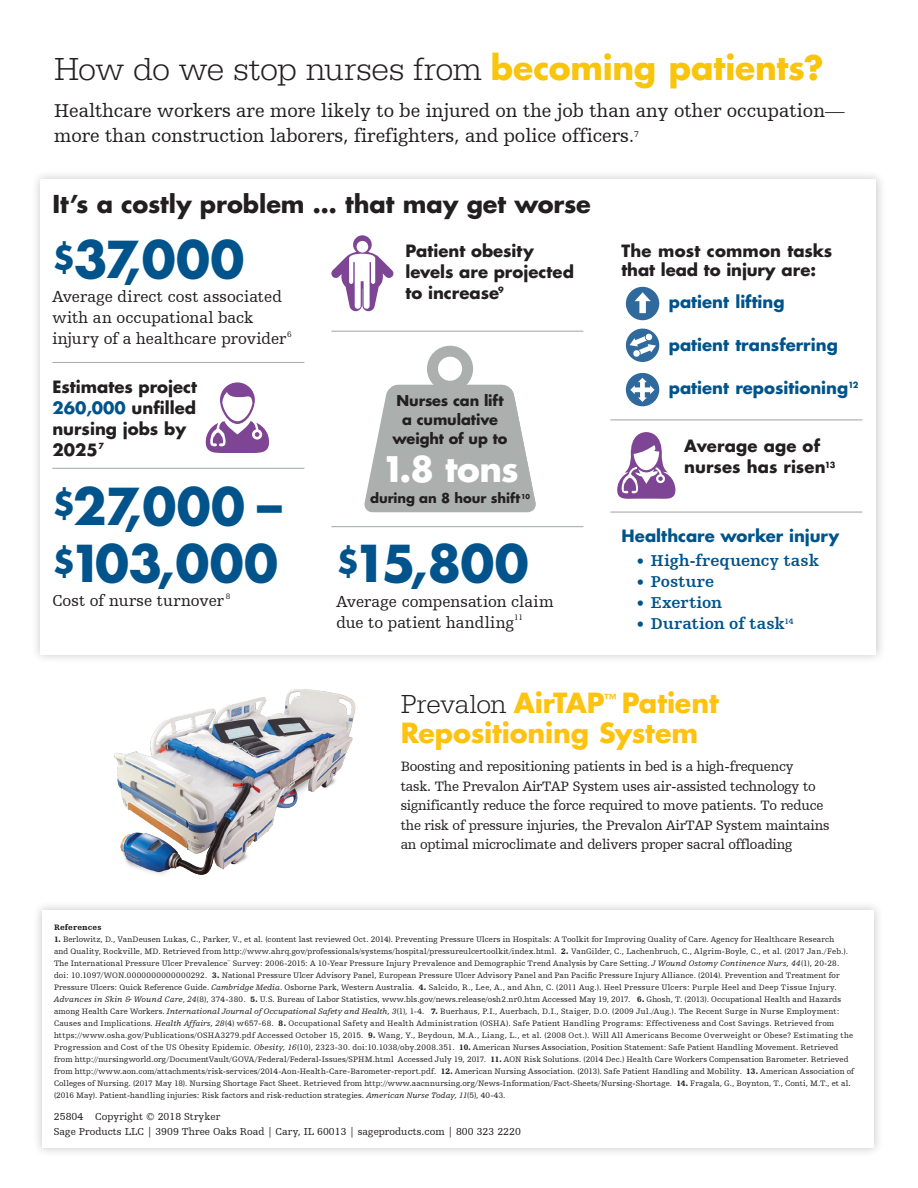
<style>
.page{position:relative;width:918px;height:1188px;background:#fff}
.page>*{position:absolute;margin:0;border:0;box-sizing:border-box;transform-origin:0 0}
.Stat_Callout{font:700 49.5px "Futura Std";letter-spacing:.01em;color:#00548b}
.Stat_Callout-2{font:700 34.35px "Futura Std";color:#fff}
.Back_Headline{font:300 33px "URW Egyptienne TOT";letter-spacing:-.01em;color:#231f20}
.Back_Headline-2{font:700 27px/30px "Futura For Stryker";letter-spacing:-.005em;color:#fec210}
.subhead{font:700 24px "Futura Std";letter-spacing:-.005em;color:#231f20}
.subhead-2{font:19.5px/25.5px "Humanist Slabserif 712 BT";color:#231f20}
.Body_Copy_Bullets{font:700 16.5px/21px "Futura Std";color:#231f20}
.Stat_body_copy{font:16.5px/21px "Humanist Slabserif 712 BT";letter-spacing:.005em;color:#231f20}
.subhead-3{font:700 16.5px "Futura Std";color:#00548b}
.subhead-4{font:700 16.5px "Humanist Slabserif 712 BT";letter-spacing:.005em;color:#00548b}
.Stat_Callout-3{font:700 14.55px "Futura Std";letter-spacing:-.01em;color:#231f20}
.product_header{font:14.25px/19.5px "Humanist Slabserif 712 BT";letter-spacing:-.015em;color:#231f20}
.Stat_Callout-4{font:700 13.2px "Futura Std";letter-spacing:-.005em;color:#231f20}
.t1{font:10.5px "Humanist Slabserif 712 BT";letter-spacing:.005em;color:#231f20}
.Stat_body_copy-2{font:8.25px/12px "Humanist Slabserif 712 BT";letter-spacing:.02em;color:#231f20}
.t2{font:900 8.25px "Humanist Slabserif 712 BT";letter-spacing:.015em;color:#231f20}
.s1{font-family:"Futura For Stryker";font-weight:700;color:#f9c40c}
.s2{font-size:18px}
.s3{color:#00548b}
.s4{font-weight:400;font-size:18px}
.s5{font-family:"Egyptienne URW";font-weight:300;color:#231f20}
.s6{font-weight:900}
.s7{font-style:italic}
</style>
<div class="page">
<div style="left:32px;top:900px;width:851px;height:257px;background:#231f20;opacity:.25"></div>
<div style="left:42px;top:910px;width:832px;height:238px;background:#fff"></div>
<div style="left:31px;top:170px;width:855px;height:494px;background:#231f20;opacity:.25"></div>
<div style="left:40px;top:179px;width:836px;height:475px;background:#fff"></div>
<hr style="left:52px;top:362px;width:252px;height:1px;background:#abafae">
<hr style="left:331px;top:331px;width:252px;height:1px;background:#abafae">
<hr style="left:331px;top:526px;width:252px;height:1px;background:#abafae">
<hr style="left:610px;top:512px;width:252px;height:1px;background:#abafae">
<hr style="left:610px;top:419px;width:252px;height:1px;background:#abafae">
<hr style="left:52px;top:468px;width:252px;height:1px;background:#abafae">
<svg style="left:364px;top:346px;width:172px;height:166px"></svg>
<div style="left:626px;top:373px;width:33px;height:33px;background:#306a9d;border-radius:50%"></div>
<svg style="left:630px;top:378px;width:25px;height:24px"></svg>
<div style="left:626px;top:329px;width:33px;height:33px;background:#306a9d;border-radius:50%"></div>
<svg style="left:630px;top:333px;width:26px;height:24px"></svg>
<div style="left:626px;top:287px;width:33px;height:33px;background:#306a9d;border-radius:50%"></div>
<svg style="left:635px;top:292px;width:16px;height:21px"></svg>
<svg style="left:206px;top:382px;width:63px;height:71px"></svg>
<svg style="left:617px;top:432px;width:58px;height:67px"></svg>
<svg style="left:331px;top:235px;width:63px;height:76px"></svg>
<img style="left:114px;top:689px;width:242px;height:186px">
<p class="Back_Headline" style="left:54px;top:50px;width:771px">How do we stop nurses from <span class="s1">becoming patients?</span></p>
<p class="subhead-2" style="left:54px;top:97px;width:792px">Healthcare workers are more likely to be injured on the job than any other occupation— more than construction laborers, firefighters, and police officers<span class="s2">.</span><sup>7</sup></p>
<p class="subhead" style="left:52px;top:188px;width:540px">It’s a costly problem … that may get worse</p>
<p class="Stat_Callout" style="left:52px;top:227px;width:194px"><sup>$</sup>37,000</p>
<p class="Stat_body_copy" style="left:52px;top:286px;width:235px">Average direct cost associated with an occupational back injury of a healthcare provider</p>
<p class="Stat_body_copy-2" style="left:287px;top:328px;width:6px">6</p>
<p class="Body_Copy_Bullets" style="left:52px;top:376px;width:146px">Estimates project<br><span class="s3">260,000</span> unfilled nursing jobs by<br>2025<sup>7</sup></p>
<p class="Stat_Callout" style="left:52px;top:473px;width:231px"><sup>$</sup>27,000 –</p>
<p class="Stat_Callout" style="left:52px;top:531px;width:227px"><sup>$</sup>103,000</p>
<p class="Stat_body_copy" style="left:52px;top:590px;width:173px">Cost of nurse turnover</p>
<p class="Stat_body_copy-2" style="left:226px;top:590px;width:6px">8</p>
<p class="Body_Copy_Bullets" style="left:406px;top:240px;width:170px">Patient obesity levels are projected to increase<sup>9</sup></p>
<p class="Stat_Callout-3" style="left:396px;top:391px;width:109px">Nurses can lift</p>
<p class="Stat_Callout-3" style="left:402px;top:410px;width:97px">a cumulative</p>
<p class="Stat_Callout-3" style="left:392px;top:429px;width:117px">weight of up to</p>
<p class="Stat_Callout-2" style="left:381px;top:446px;width:139px">1.8 tons</p>
<p class="Stat_Callout-4" style="left:370px;top:489px;width:161px">during an 8 hour shift <sup>10</sup></p>
<p class="Stat_Callout" style="left:336px;top:531px;width:194px"><sup>$</sup>15,800</p>
<p class="Stat_body_copy" style="left:336px;top:590px;width:219px">Average compensation claim due to patient handling</p>
<p class="Stat_body_copy-2" style="left:514px;top:611px;width:10px">11</p>
<p class="Body_Copy_Bullets" style="left:622px;top:241px;width:212px;line-height:19.5px">The most common tasks that lead to injury are:</p>
<p class="subhead-3" style="left:669px;top:291px;width:117px">patient lifting</p>
<p class="subhead-3" style="left:669px;top:334px;width:171px">patient transferring</p>
<p class="subhead-3" style="left:669px;top:377px;width:191px">patient repositioning<sup>12</sup></p>
<p class="Body_Copy_Bullets" style="left:684px;top:435px;width:153px">Average age of nurses has risen<sup>13</sup></p>
<p class="subhead-3" style="left:622px;top:525px;width:219px">Healthcare worker injury</p>
<p class="subhead-4" style="left:635px;top:551px;width:185px"><span class="s4">•</span> High-frequency task</p>
<p class="subhead-4" style="left:635px;top:572px;width:81px"><span class="s4">•</span> Posture</p>
<p class="subhead-4" style="left:635px;top:593px;width:89px"><span class="s4">•</span> Exertion</p>
<p class="subhead-4" style="left:635px;top:614px;width:160px"><span class="s4">•</span> Duration of task<sup>14</sup></p>
<p class="Back_Headline-2" style="left:401px;top:687px;width:320px"><span class="s5">Prevalon</span> AirTAP<sup>™</sup> Patient<br>Repositioning System</p>
<p class="product_header" style="left:401px;top:756px;width:395px">Boosting and repositioning patients in bed is a high-frequency</p>
<p class="product_header" style="left:401px;top:776px;width:417px">task. The Prevalon AirTAP System uses air-assisted technology to</p>
<p class="product_header" style="left:401px;top:795px;width:424px">significantly reduce the force required to move patients. To reduce</p>
<p class="product_header" style="left:401px;top:815px;width:430px">the risk of pressure injuries, the Prevalon AirTAP System maintains an optimal microclimate and delivers proper sacral offloading</p>
<p class="t2" style="left:54px;top:922px;width:49px">References</p>
<p class="Stat_body_copy-2" style="left:54px;top:933px;width:802px"><span class="s6">1.</span> Berlowitz, D., VanDeusen Lukas, C., Parker, V., et al. (content last reviewed Oct. 2014). Preventing Pressure Ulcers in Hospitals: A Toolkit for Improving Quality of Care. Agency for Healthcare Research<br>and Quality, Rockville, MD. Retrieved from http://www.ahrq.gov/professionals/systems/hospital/pressureulcertoolkit/index.html. <span class="s6">2.</span> VanGilder, C., Lachenbruch, C., Algrim-Boyle, C., et al. (2017 Jan./Feb.).<br>The International Pressure Ulcer Prevalence<sup>™</sup> Survey: 2006-2015: A 10-Year Pressure Injury Prevalence and Demographic Trend Analysis by Care Setting. <span class="s7">J Wound Ostomy Continence Nurs, 44</span>(1), 20-28. doi: 10.1097/WON.0000000000000292. <span class="s6">3.</span> National Pressure Ulcer Advisory Panel, European Pressure Ulcer Advisory Panel and Pan Pacific Pressure Injury Alliance. (2014). Prevention and Treatment for Pressure Ulcers: Quick Reference Guide. <span class="s7">Cambridge Media</span>. Osborne Park, Western Australia. <span class="s6">4.</span> Salcido, R., Lee, A., and Ahn, C. (2011 Aug.). Heel Pressure Ulcers: Purple Heel and Deep Tissue Injury.<br><span class="s7">Advances in Skin &amp; Wound Care</span>, <span class="s7">24</span>(8), 374-380. <span class="s6">5.</span> U.S. Bureau of Labor Statistics, www.bls.gov/news.release/osh2.nr0.htm Accessed May 19, 2017. <span class="s6">6.</span> Ghosh, T. (2013). Occupational Health and Hazards among Health Care Workers. <span class="s7">International Journal of Occupational Safety and Health, 3</span>(1), 1-4. <span class="s6">7.</span> Buerhaus, P.I., Auerbach, D.I., Staiger, D.O. (2009 Jul./Aug.). The Recent Surge in Nurse Employment:<br>Causes and Implications. <span class="s7">Health Affairs, 28</span>(4) w657-68. <span class="s6">8.</span> Occupational Safety and Health Administration (OSHA). Safe Patient Handling Programs: Effectiveness and Cost Savings. Retrieved from https://www.osha.gov/Publications/OSHA3279.pdf Accessed October 15, 2015. <span class="s6">9.</span> Wang, Y., Beydoun, M.A., Liang, L., et al. (2008 Oct.). Will All Americans Become Overweight or Obese? Estimating the Progression and Cost of the US Obesity Epidemic. <span class="s7">Obesity, 16</span>(10), 2323-30. doi:10.1038/oby.2008.351. <span class="s6">10.</span> American Nurses Association, Position Statement: Safe Patient Handling Movement. Retrieved from http://nursingworld.org/DocumentVault/GOVA/Federal/Federal-Issues/SPHM.html Accessed July 19, 2017. <span class="s6">11.</span> AON Risk Solutions. (2014 Dec.) Health Care Workers Compensation Barometer. Retrieved from http://www.aon.com/attachments/risk-services/2014-Aon-Health-Care-Barometer-report.pdf. <span class="s6">12.</span> American Nursing Association. (2013). Safe Patient Handling and Mobility. <span class="s6">13.</span> American Association of Colleges of Nursing. (2017 May 18). Nursing Shortage Fact Sheet. Retrieved from http://www.aacnnursing.org/News-Information/Fact-Sheets/Nursing-Shortage. <span class="s6">14.</span> Fragala, G., Boynton, T., Conti, M.T., et al. (2016 May). Patient-handling injuries: Risk factors and risk-reduction strategies. <span class="s7">American Nurse Today, 11</span>(5), 40-43.</p>
<p class="t1" style="left:54px;top:1111px;width:168px">25804 Copyright © 2018 Stryker</p>
<p class="t1" style="left:54px;top:1126px;width:468px">Sage Products LLC | 3909 Three Oaks Road | Cary, IL 60013 | sageproducts.com | 800 323 2220</p>
</div>
